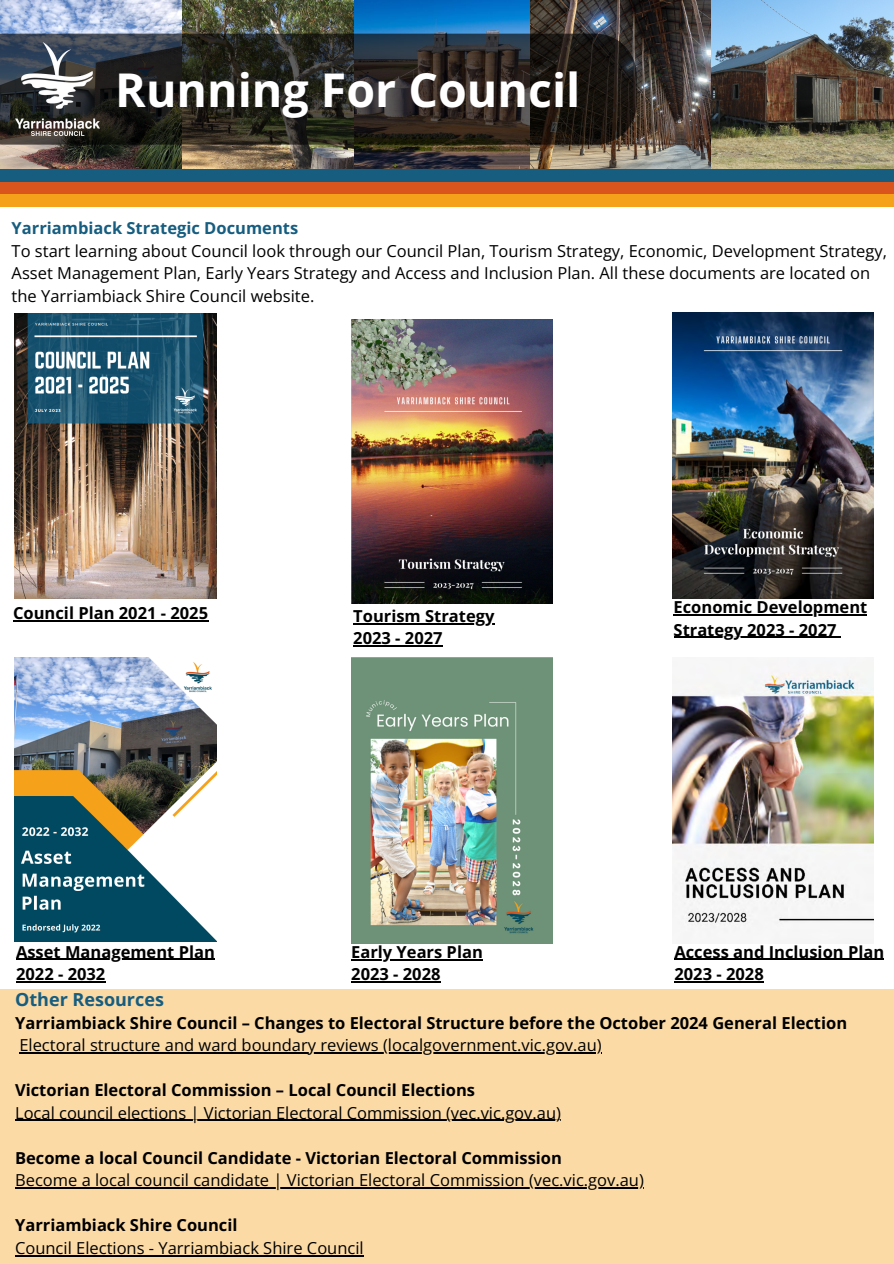
<style>
.page{position:relative;width:894px;height:1264px;background:#fff}
.page>*{position:absolute;margin:0;border:0;box-sizing:border-box;transform-origin:0 0}
.t1{font:700 46.5px "Open Sans";color:#fff}
.t2{font:700 18px "Open Sans";color:#165d80}
.t3{font:16.5px/22.5px "Open Sans";color:#000}
.t4{font:700 16.5px/22.5px "Open Sans";color:#000}
.t5{font:700 16.5px "Open Sans";color:#165d80}
</style>
<div class="page">
<img style="left:353px;top:0;width:540px;height:169px">
<div style="left:0;top:989px;width:893px;height:274px;background:#fbdaa6"></div>
<img style="left:182px;top:0;width:171px;height:169px">
<img style="left:0;top:0;width:182px;height:169px">
<div style="left:0;top:169px;width:893px;height:25px;background:#165d80"></div>
<div style="left:0;top:182px;width:893px;height:25px;background:#da541e"></div>
<div style="left:0;top:194px;width:893px;height:13px;background:#f6a11a"></div>
<svg style="left:0;top:34px;width:636px;height:111px"></svg>
<img style="left:15px;top:42px;width:84px;height:94px">
<img style="left:15px;top:313px;width:201px;height:285px">
<img style="left:351px;top:319px;width:201px;height:285px">
<img style="left:672px;top:312px;width:201px;height:286px">
<img style="left:15px;top:657px;width:201px;height:284px">
<img style="left:351px;top:657px;width:201px;height:286px">
<img style="left:672px;top:662px;width:201px;height:281px">
<hr style="left:13px;top:620px;width:195px;height:1px;background:#000">
<hr style="left:673px;top:614px;width:194px;height:1px;background:#000">
<hr style="left:673px;top:637px;width:163px;height:1px;background:#000">
<hr style="left:16px;top:958px;width:199px;height:1px;background:#000">
<hr style="left:16px;top:981px;width:89px;height:1px;background:#000">
<hr style="left:351px;top:959px;width:131px;height:1px;background:#000">
<hr style="left:351px;top:981px;width:89px;height:1px;background:#000">
<hr style="left:674px;top:958px;width:210px;height:1px;background:#000">
<hr style="left:674px;top:981px;width:89px;height:1px;background:#000">
<hr style="left:19px;top:1052px;width:582px;height:1px;background:#000">
<hr style="left:15px;top:1119px;width:546px;height:1px;background:#000">
<hr style="left:15px;top:1187px;width:628px;height:1px;background:#000">
<hr style="left:15px;top:1254px;width:348px;height:1px;background:#000">
<hr style="left:353px;top:623px;width:141px;height:1px;background:#000">
<hr style="left:353px;top:645px;width:89px;height:1px;background:#000">
<h1 class="t1" style="left:115px;top:58px;width:466px">Running For Council</h1>
<p class="t5" style="left:12px;top:217px;width:288px">Yarriambiack Strategic Documents</p>
<p class="t3" style="left:12px;top:239px;width:876px">To start learning about Council look through our Council Plan, Tourism Strategy, Economic, Development Strategy,<br>Asset Management Plan, Early Years Strategy and Access and Inclusion Plan. All these documents are located on the Yarriambiack Shire Council website.</p>
<p class="t4" style="left:13px;top:601px;width:196px">Council Plan 2021 - 2025</p>
<p class="t4" style="left:673px;top:595px;width:195px">Economic Development<br>Strategy 2023 - 2027</p>
<p class="t4" style="left:353px;top:604px;width:143px">Tourism Strategy<br>2023 - 2027</p>
<p class="t4" style="left:16px;top:939px;width:200px">Asset Management Plan<br>2022 - 2032</p>
<p class="t4" style="left:351px;top:940px;width:133px">Early Years Plan<br>2023 - 2028</p>
<p class="t4" style="left:674px;top:939px;width:211px">Access and Inclusion Plan<br>2023 - 2028</p>
<p class="t2" style="left:15px;top:986px;width:150px">Other Resources</p>
<p class="t4" style="left:15px;top:1011px;width:833px">Yarriambiack Shire Council – Changes to Electoral Structure before the October 2024 General Election</p>
<p class="t3" style="left:19px;top:1033px;width:583px">Electoral structure and ward boundary reviews (localgovernment.vic.gov.au)</p>
<p class="t4" style="left:15px;top:1078px;width:461px">Victorian Electoral Commission – Local Council Elections</p>
<p class="t3" style="left:15px;top:1101px;width:547px">Local council elections | Victorian Electoral Commission (vec.vic.gov.au)</p>
<p class="t4" style="left:15px;top:1146px;width:548px">Become a local Council Candidate - Victorian Electoral Commission</p>
<p class="t3" style="left:15px;top:1168px;width:630px">Become a local council candidate | Victorian Electoral Commission (vec.vic.gov.au)</p>
<p class="t4" style="left:15px;top:1213px;width:224px">Yarriambiack Shire Council</p>
<p class="t3" style="left:15px;top:1236px;width:350px">Council Elections - Yarriambiack Shire Council</p>
</div>
